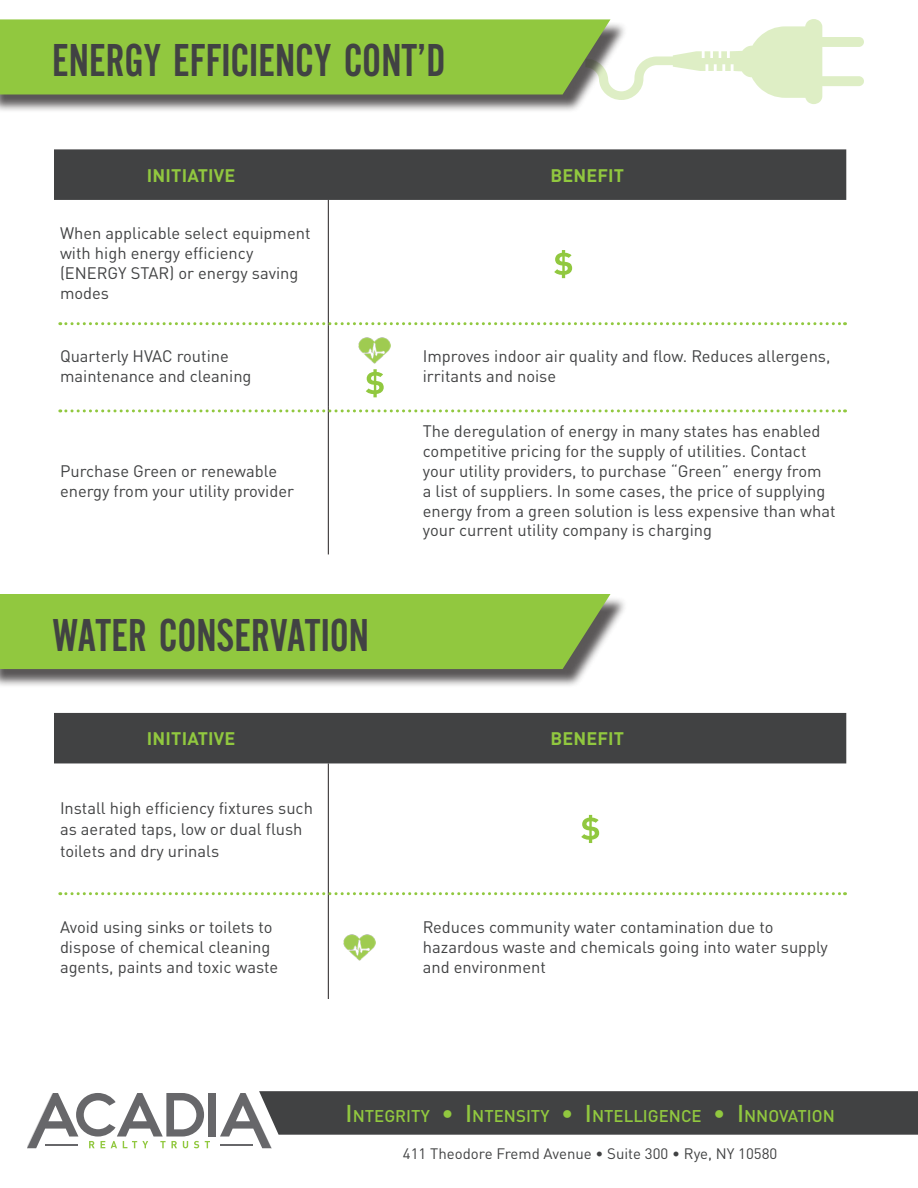
<style>
.page{position:relative;width:918px;height:1188px;background:#fff}
.page>*{position:absolute;margin:0;border:0;box-sizing:border-box;transform-origin:0 0}
.t1{font:48px "Alternate Gothic EF No Two";color:#414243}
.t2{font:700 18px "DIN Pro";letter-spacing:.01em;color:#91c83f}
.t3{font:500 16.8px "DIN Pro";color:#91c83f}
.t4{font:16.5px/19.8px "DIN Pro";color:#414243}
.t5{font:15px "DIN Pro";color:#414243}
.s1{font-size:24px}
</style>
<div class="page">
<div style="left:209px;top:1093px;width:7px;height:44px;background:#67676a"></div>
<svg style="left:27px;top:1093px;width:183px;height:55px"></svg>
<svg style="left:220px;top:1091px;width:698px;height:57px"></svg>
<svg style="left:610px;top:19px;width:254px;height:85px"></svg>
<div style="left:54px;top:713px;width:792px;height:50px;background:#414243"></div>
<hr style="left:328px;top:763px;width:1px;height:131px;background:#231f20">
<hr style="left:328px;top:894px;width:1px;height:105px;background:#231f20">
<div style="left:54px;top:149px;width:792px;height:51px;background:#414243"></div>
<hr style="left:328px;top:200px;width:1px;height:125px;background:#231f20">
<hr style="left:328px;top:325px;width:1px;height:82px;background:#231f20">
<hr style="left:328px;top:407px;width:1px;height:147px;background:#231f20">
<svg style="left:60px;top:322px;width:786px;height:3px"></svg>
<svg style="left:60px;top:409px;width:786px;height:3px"></svg>
<div style="left:0;top:596px;width:628px;height:92px;background:#231f20;opacity:.75"></div>
<div style="left:0;top:594px;width:610px;height:75px;background:#91c83f"></div>
<svg style="left:60px;top:892px;width:786px;height:3px"></svg>
<div style="left:0;top:22px;width:628px;height:91px;background:#231f20;opacity:.75"></div>
<div style="left:0;top:19px;width:610px;height:75px;background:#91c83f"></div>
<img style="left:359px;top:337px;width:31px;height:26px">
<img style="left:344px;top:935px;width:31px;height:26px">
<svg style="left:366px;top:369px;width:18px;height:28px"></svg>
<svg style="left:554px;top:250px;width:18px;height:28px"></svg>
<svg style="left:581px;top:815px;width:18px;height:28px"></svg>
<p class="t1" style="left:52px;top:35px;width:395px">ENERGY EFFICIENCY CONT’D</p>
<p class="t2" style="left:147px;top:160px;width:90px">INITIATIVE</p>
<p class="t2" style="left:550px;top:160px;width:75px">BENEFIT</p>
<p class="t4" style="left:60px;top:222px;width:252px">When applicable select equipment with high energy efficiency (ENERGY STAR) or energy saving modes</p>
<p class="t4" style="left:60px;top:345px;width:193px">Quarterly HVAC routine maintenance and cleaning</p>
<p class="t4" style="left:423px;top:345px;width:409px">Improves indoor air quality and flow. Reduces allergens, irritants and noise</p>
<p class="t4" style="left:60px;top:460px;width:236px">Purchase Green or renewable energy from your utility provider</p>
<p class="t1" style="left:52px;top:610px;width:318px">WATER CONSERVATION</p>
<p class="t4" style="left:423px;top:420px;width:414px">The deregulation of energy in many states has enabled competitive pricing for the supply of utilities. Contact your utility providers, to purchase “Green” energy from<br>a list of suppliers. In some cases, the price of supplying energy from a green solution is less expensive than what your current utility company is charging</p>
<p class="t2" style="left:147px;top:724px;width:90px">INITIATIVE</p>
<p class="t2" style="left:550px;top:724px;width:75px">BENEFIT</p>
<p class="t4" style="left:60px;top:795px;width:254px;line-height:21.6px">Install high efficiency fixtures such as aerated taps, low or dual flush toilets and dry urinals</p>
<p class="t4" style="left:60px;top:916px;width:220px">Avoid using sinks or toilets to dispose of chemical cleaning agents, paints and toxic waste</p>
<p class="t4" style="left:423px;top:916px;width:407px">Reduces community water contamination due to hazardous waste and chemicals going into water supply and environment</p>
<p class="t3" style="left:346px;top:1102px;width:491px"><span class="s1">I</span>NTEGRITY <span class="s1">• I</span>NTENSITY <span class="s1">• I</span>NTELLI GENCE <span class="s1">• I</span>NNOVATI ON</p>
<p class="t5" style="left:403px;top:1141px;width:376px">411 Theodore Fremd Avenue • Suite 300 • Rye, NY 10580</p>
</div>
